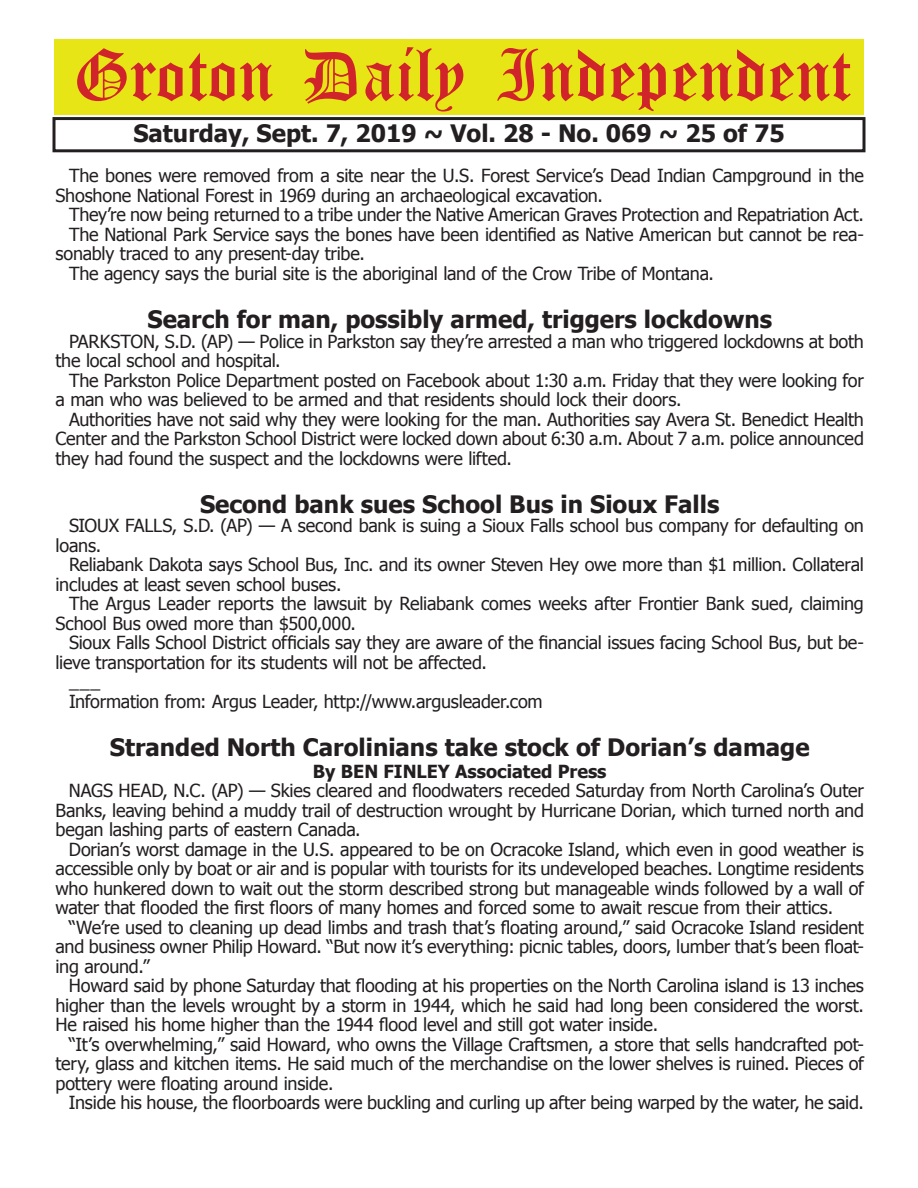
<style>
.page{position:relative;width:918px;height:1188px;background:#fff}
.page>*{position:absolute;margin:0;border:0;box-sizing:border-box;transform-origin:0 0}
.t1{font:54px "Old English Five";color:#d1232a}
.t2{font:700 24px "Tahoma";color:#231f20}
.t3{font:18px/19.5px "Tahoma";letter-spacing:-.01em;color:#231f20}
.t4{font:700 18px "Tahoma";color:#231f20}
</style>
<div class="page">
<div style="left:52px;top:117px;width:814px;height:35px;border:3px solid #231f20"></div>
<div style="left:54px;top:40px;width:810px;height:75px;background:#e7e515"></div>
<h1 class="t1" style="left:73px;top:50px;width:779px">Groton Daily Independent</h1>
<h2 class="t2" style="left:133px;top:116px;width:653px">Saturday, Sept. 7, 2019 ~ Vol. 28 - No. 069 ~ 25 of 75</h2>
<p class="t3" style="left:56px;top:165px;width:810px;text-indent:14px">The bones were removed from a site near the U.S. Forest Service’s Dead Indian Campground in the<br>Shoshone National Forest in 1969 during an archaeological excavation.</p>
<p class="t3" style="left:69px;top:204px;width:797px">They’re now being returned to a tribe under the Native American Graves Protection and Repatriation Act.</p>
<p class="t3" style="left:69px;top:224px;width:796px">The National Park Service says the bones have been identified as Native American but cannot be rea-</p>
<p class="t3" style="left:56px;top:243px;width:311px">sonably traced to any present-day tribe.</p>
<p class="t3" style="left:69px;top:263px;width:647px">The agency says the burial site is the aboriginal land of the Crow Tribe of Montana.</p>
<h2 class="t2" style="left:147px;top:302px;width:626px">Search for man, possibly armed, triggers lockdowns</h2>
<p class="t3" style="left:56px;top:330px;width:810px;text-indent:14px">PARKSTON, S.D. (AP) — Police in Parkston say they’re arrested a man who triggered lockdowns at both the local school and hospital.</p>
<p class="t3" style="left:56px;top:369px;width:810px;text-indent:14px">The Parkston Police Department posted on Facebook about 1:30 a.m. Friday that they were looking for a man who was believed to be armed and that residents should lock their doors.</p>
<p class="t3" style="left:56px;top:408px;width:810px;text-align:justify;text-indent:14px">Authorities have not said why they were looking for the man. Authorities say Avera St. Benedict Health Center and the Parkston School District were locked down about 6:30 a.m. About 7 a.m. police announced they had found the suspect and the lockdowns were lifted.</p>
<h2 class="t2" style="left:200px;top:487px;width:521px">Second bank sues School Bus in Sioux Falls</h2>
<p class="t3" style="left:56px;top:515px;width:810px;text-indent:14px">SIOUX FALLS, S.D. (AP) — A second bank is suing a Sioux Falls school bus company for defaulting on loans.</p>
<p class="t3" style="left:56px;top:554px;width:810px;text-indent:14px">Reliabank Dakota says School Bus, Inc. and its owner Steven Hey owe more than $1 million. Collateral includes at least seven school buses.</p>
<p class="t3" style="left:56px;top:593px;width:810px;text-indent:14px">The Argus Leader reports the lawsuit by Reliabank comes weeks after Frontier Bank sued, claiming<br>School Bus owed more than $500,000.</p>
<p class="t3" style="left:69px;top:632px;width:796px">Sioux Falls School District officials say they are aware of the financial issues facing School Bus, but be-</p>
<p class="t3" style="left:56px;top:652px;width:433px">lieve transportation for its students will not be affected.</p>
<p class="t3" style="left:69px;top:671px;width:33px">___</p>
<p class="t3" style="left:69px;top:691px;width:475px">Information from: Argus Leader, http://www.argusleader.com</p>
<h2 class="t2" style="left:110px;top:731px;width:701px">Stranded North Carolinians take stock of Dorian’s damage</h2>
<p class="t4" style="left:313px;top:759px;width:295px">By BEN FINLEY Associated Press</p>
<p class="t3" style="left:55px;top:780px;width:810px;text-align:justify;text-indent:14px">NAGS HEAD, N.C. (AP) — Skies cleared and floodwaters receded Saturday from North Carolina’s Outer Banks, leaving behind a muddy trail of destruction wrought by Hurricane Dorian, which turned north and began lashing parts of eastern Canada.</p>
<p class="t3" style="left:55px;top:839px;width:810px;text-align:justify;text-indent:14px">Dorian’s worst damage in the U.S. appeared to be on Ocracoke Island, which even in good weather is accessible only by boat or air and is popular with tourists for its undeveloped beaches. Longtime residents who hunkered down to wait out the storm described strong but manageable winds followed by a wall of water that flooded the first floors of many homes and forced some to await rescue from their attics.</p>
<p class="t3" style="left:55px;top:917px;width:810px;text-align:justify;text-indent:14px">“We’re used to cleaning up dead limbs and trash that’s floating around,” said Ocracoke Island resident and business owner Philip Howard. “But now it’s everything: picnic tables, doors, lumber that’s been float&shy;ing around.”</p>
<p class="t3" style="left:55px;top:975px;width:810px;text-align:justify;text-indent:14px">Howard said by phone Saturday that flooding at his properties on the North Carolina island is 13 inches higher than the levels wrought by a storm in 1944, which he said had long been considered the worst.<br>He raised his home higher than the 1944 flood level and still got water inside.</p>
<p class="t3" style="left:55px;top:1034px;width:810px;text-align:justify;text-indent:14px">“It’s overwhelming,” said Howard, who owns the Village Craftsmen, a store that sells handcrafted pot&shy;tery, glass and kitchen items. He said much of the merchandise on the lower shelves is ruined. Pieces of pottery were floating around inside.</p>
<p class="t3" style="left:69px;top:1092px;width:796px">Inside his house, the floorboards were buckling and curling up after being warped by the water, he said.</p>
</div>
